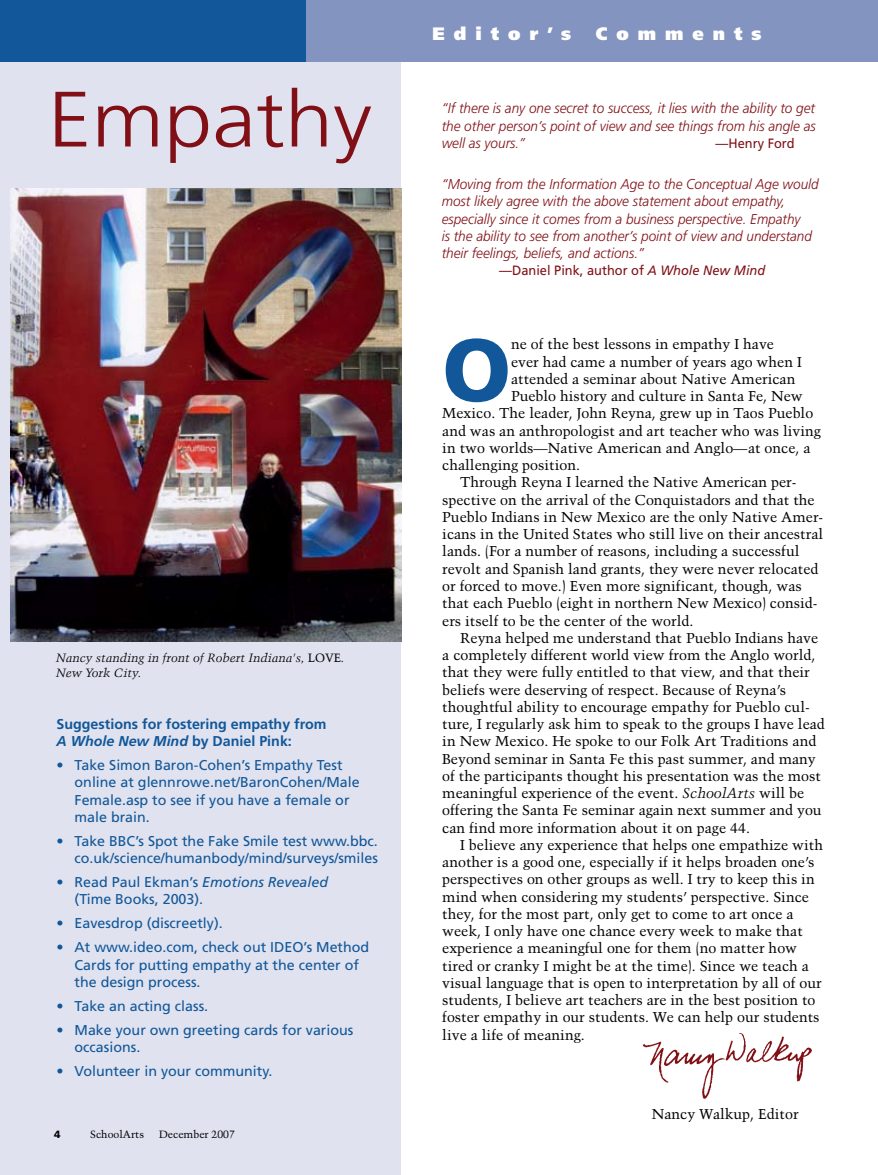
<style>
.page{position:relative;width:878px;height:1175px;background:#fff}
.page>*{position:absolute;margin:0;border:0;box-sizing:border-box;transform-origin:0 0}
.t1{font:900 88.35px "Frutiger";color:#115799}
.t2{font:300 78.3px "Frutiger";color:#811016;scale:1.11 1}
.t3{font:900 18px "Frutiger";letter-spacing:.5em;color:#fff}
.t4{font:14.25px "Trump Mediaeval";color:#000}
.t5{font:14.25px/17.2px "Frutiger";color:#115799}
.t6{font:italic 300 14.25px/17.2px "Frutiger";color:#811016;text-align:justify;scale:.95 1}
.t7{font:700 14.25px/17.2px "Frutiger";color:#115799}
.t8{font:13.5px "Frutiger";color:#811016;scale:.95 1}
.t9{font:italic 12px/14.2px "Trump Mediaeval";color:#000}
.t10{font:10.5px "Trump Mediaeval";color:#000}
.s1{font-style:normal}
.s2{font-style:italic}
</style>
<div class="page">
<div style="left:0;top:27px;width:400px;height:1147px;background:#e0e2ef"></div>
<img style="left:643px;top:1033px;width:169px;height:66px">
<div style="left:244px;top:0;width:634px;height:61px;background:#8494c1"></div>
<div style="left:0;top:0;width:306px;height:61px;background:#115799"></div>
<img style="left:10px;top:189px;width:391px;height:453px">
<h2 class="t2" style="left:48px;top:75px;width:293px">Empathy</h2>
<p class="t9" style="left:56px;top:651px;width:290px">Nancy standing in front of Robert Indiana's, <span class="s1">LOVE</span>.<br>New York City.</p>
<p class="t7" style="left:57px;top:715px;width:271px">Suggestions for fostering empathy from<br><span class="s2">A Whole New Mind</span> by Daniel Pink:</p>
<p class="t5" style="left:75px;top:756px;width:287px;text-indent:-18px">• Take Simon Baron-Cohen’s Empathy Test online at glennrowe.net/BaronCohen/Male Female.asp to see if you have a female or male brain.</p>
<p class="t5" style="left:57px;top:832px;width:323px;text-align:right">• Take BBC’s Spot the Fake Smile test www.bbc. co.uk/science/humanbody/mind/surveys/smiles</p>
<p class="t5" style="left:75px;top:873px;width:255px;text-indent:-18px">• Read Paul Ekman’s <span class="s2">Emotions Revealed </span>(Time Books, 2003).</p>
<p class="t5" style="left:57px;top:914px;width:168px">• Eavesdrop (discreetly).</p>
<p class="t5" style="left:75px;top:938px;width:296px;text-indent:-18px">• At www.ideo.com, check out IDEO’s Method<br>Cards for putting empathy at the center of the design process.</p>
<p class="t5" style="left:57px;top:997px;width:153px">• Take an acting class.</p>
<p class="t5" style="left:75px;top:1021px;width:280px;text-indent:-18px">• Make your own greeting cards for various occasions.</p>
<p class="t5" style="left:57px;top:1062px;width:217px">• Volunteer in your community.</p>
<p class="t10" style="left:90px;top:1128px;width:55px">SchoolArts</p>
<p class="t10" style="left:159px;top:1128px;width:77px">December 2007</p>
<p class="t3" style="left:432px;top:23px;width:140px">Editor’s</p>
<p class="t3" style="left:595px;top:23px;width:167px">Comments</p>
<p class="t6" style="left:441px;top:100px;width:395px">“If there is any one secret to success, it lies with the ability to get the other person’s point of view and see things from his angle as well as yours.”</p>
<p class="t8" style="left:715px;top:135px;width:85px">—Henry Ford</p>
<p class="t6" style="left:441px;top:175px;width:398px;text-align:left">“Moving from the Information Age to the Conceptual Age would most likely agree with the above statement about empathy, especially since it comes from a business perspective. Empathy<br>is the ability to see from another’s point of view and understand their feelings, beliefs, and actions.”</p>
<p class="t8" style="left:499px;top:263px;width:281px">—Daniel Pink, author of <span class="s2">A Whole New Mind</span></p>
<h1 class="t1" style="left:442px;top:317px;width:70px">O</h1>
<p class="t4" style="left:511px;top:336px;width:264px">ne of the best lessons in empathy I have</p>
<p class="t4" style="left:511px;top:353px;width:292px">ever had came a number of years ago when I</p>
<p class="t4" style="left:511px;top:370px;width:286px">attended a seminar about Native American</p>
<p class="t4" style="left:511px;top:387px;width:293px">Pueblo history and culture in Santa Fe, New</p>
<p class="t4" style="left:442px;top:405px;width:372px">Mexico. The leader, John Reyna, grew up in Taos Pueblo</p>
<p class="t4" style="left:442px;top:422px;width:380px">and was an anthropologist and art teacher who was living</p>
<p class="t4" style="left:442px;top:439px;width:370px">in two worlds—Native American and Anglo—at once, a</p>
<p class="t4" style="left:442px;top:456px;width:139px">challenging position.</p>
<p class="t4" style="left:460px;top:474px;width:338px">Through Reyna I learned the Native American per-</p>
<p class="t4" style="left:442px;top:491px;width:374px">spective on the arrival of the Conquistadors and that the</p>
<p class="t4" style="left:442px;top:508px;width:382px">Pueblo Indians in New Mexico are the only Native Amer-</p>
<p class="t4" style="left:442px;top:525px;width:382px">icans in the United States who still live on their ancestral</p>
<p class="t4" style="left:442px;top:543px;width:359px">lands. (For a number of reasons, including a successful</p>
<p class="t4" style="left:442px;top:560px;width:378px">revolt and Spanish land grants, they were never relocated</p>
<p class="t4" style="left:442px;top:577px;width:361px">or forced to move.) Even more significant, though, was</p>
<p class="t4" style="left:442px;top:594px;width:376px">that each Pueblo (eight in northern New Mexico) consid-</p>
<p class="t4" style="left:442px;top:612px;width:252px">ers itself to be the center of the world.</p>
<p class="t4" style="left:460px;top:629px;width:359px">Reyna helped me understand that Pueblo Indians have</p>
<p class="t4" style="left:442px;top:646px;width:374px">a completely different world view from the Anglo world,</p>
<p class="t4" style="left:442px;top:663px;width:369px">that they were fully entitled to that view, and that their</p>
<p class="t4" style="left:442px;top:681px;width:345px">beliefs were deserving of respect. Because of Reyna’s</p>
<p class="t4" style="left:442px;top:698px;width:369px">thoughtful ability to encourage empathy for Pueblo cul-</p>
<p class="t4" style="left:442px;top:715px;width:384px">ture, I regularly ask him to speak to the groups I have lead</p>
<p class="t4" style="left:442px;top:732px;width:375px">in New Mexico. He spoke to our Folk Art Traditions and</p>
<p class="t4" style="left:442px;top:750px;width:375px">Beyond seminar in Santa Fe this past summer, and many</p>
<p class="t4" style="left:442px;top:767px;width:380px">of the participants thought his presentation was the most</p>
<p class="t4" style="left:442px;top:784px;width:363px">meaningful experience of the event. <span class="s2">SchoolArts</span> will be</p>
<p class="t4" style="left:442px;top:801px;width:381px">offering the Santa Fe seminar again next summer and you</p>
<p class="t4" style="left:442px;top:819px;width:309px">can find more information about it on page 44.</p>
<p class="t4" style="left:460px;top:836px;width:364px">I believe any experience that helps one empathize with</p>
<p class="t4" style="left:442px;top:853px;width:374px">another is a good one, especially if it helps broaden one’s</p>
<p class="t4" style="left:442px;top:870px;width:374px">perspectives on other groups as well. I try to keep this in</p>
<p class="t4" style="left:442px;top:888px;width:368px">mind when considering my students’ perspective. Since</p>
<p class="t4" style="left:442px;top:905px;width:353px">they, for the most part, only get to come to art once a</p>
<p class="t4" style="left:442px;top:922px;width:362px">week, I only have one chance every week to make that</p>
<p class="t4" style="left:442px;top:939px;width:356px">experience a meaningful one for them (no matter how</p>
<p class="t4" style="left:442px;top:957px;width:368px">tired or cranky I might be at the time). Since we teach a</p>
<p class="t4" style="left:442px;top:974px;width:381px">visual language that is open to interpretation by all of our</p>
<p class="t4" style="left:442px;top:991px;width:375px">students, I believe art teachers are in the best position to</p>
<p class="t4" style="left:442px;top:1008px;width:379px">foster empathy in our students. We can help our students</p>
<p class="t4" style="left:442px;top:1026px;width:144px">live a life of meaning.</p>
<p class="t4" style="left:651px;top:1105px;width:148px">Nancy Walkup, Editor</p>
</div>
